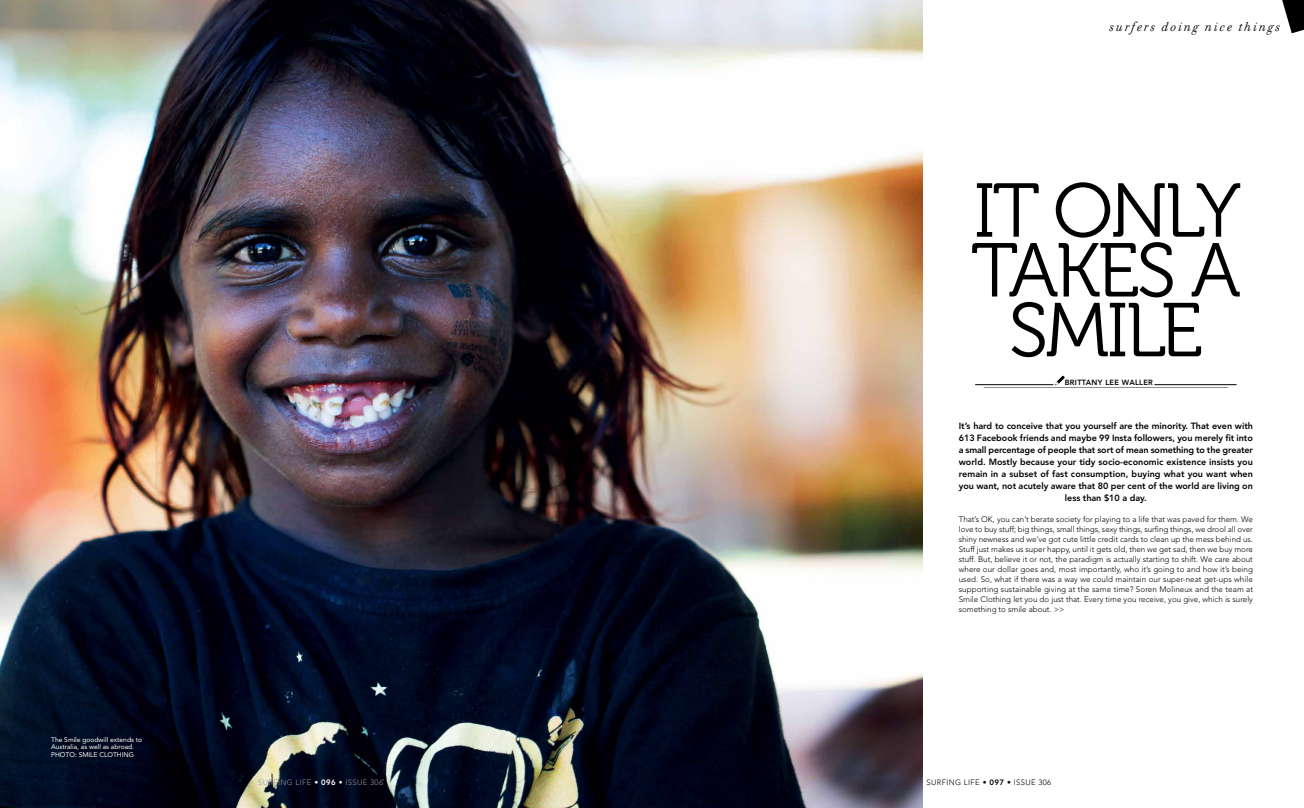
<style>
.page{position:relative;width:1304px;height:808px;background:#fff}
.page>*{position:absolute;margin:0;border:0;box-sizing:border-box;transform-origin:0 0}
.t1{font:76.1px/59.8px "Museo 300";letter-spacing:-.04em;color:#000;text-align:center}
.t2{font:italic 14px "Filosofia OT";color:#000}
.t3{font:800 9px/12px "Avenir LT Std";letter-spacing:-.005em;color:#000;text-align:center}
.t4{font:300 8px/10px "Avenir LT Std";color:#000;text-align:justify}
.t5{font:300 7.8px "Avenir LT Std";letter-spacing:.045em;color:#939598}
.t6{font:300 7.8px "Avenir LT Std";letter-spacing:.045em;color:#000}
.t7{font:800 7.5px "Avenir LT Std";letter-spacing:.04em;color:#000}
.t8{font:6.8px/7.5px "Avenir LT Std";letter-spacing:-.005em;color:#fff}
.s1{font-weight:800;color:#fff}
.s2{font-weight:800}
</style>
<div class="page">
<img style="left:0;top:0;width:923px;height:808px">
<svg style="left:1282px;top:0;width:22px;height:33px"></svg>
<hr style="left:975px;top:384px;width:78px;height:1px;background:#000">
<hr style="left:984px;top:387px;width:244px;height:1px;background:#000">
<hr style="left:1154px;top:384px;width:83px;height:1px;background:#000">
<svg style="left:1055px;top:376px;width:10px;height:9px"></svg>
<p class="t8" style="left:51px;top:735px;width:92px">The Smile goodwill extends to<br>Australia, as well as abroad.<br>PHOTO: SMILE CLOTHING</p>
<p class="t5" style="left:258px;top:778px;width:126px">SURFING LIFE <span class="s1">• 096 •</span> ISSUE 306</p>
<h2 class="t2" style="left:1109px;top:19px;width:175px">surfers doing nice things</h2>
<h1 class="t1" style="left:971px;top:182px;width:271px">IT ONLY<br>TAKES A<br>SMILE</h1>
<p class="t7" style="left:1065px;top:378px;width:90px">BRITTANY LEE WALLER</p>
<p class="t3" style="left:959px;top:420px;width:296px">It’s hard to conceive that you yourself are the minority. That even with 613 Facebook friends and maybe 99 Insta followers, you merely fit into a small percentage of people that sort of mean something to the greater world. Mostly because your tidy socio-economic existence insists you remain in a subset of fast consumption, buying what you want when you want, not acutely aware that 80 per cent of the world are living on less than $10 a day.</p>
<p class="t4" style="left:959px;top:514px;width:296px">That’s OK, you can’t berate society for playing to a life that was paved for them. We love to buy stuff; big things, small things, sexy things, surfing things, we drool all over shiny newness and we’ve got cute little credit cards to clean up the mess behind us.<br>Stuff just makes us super happy, until it gets old, then we get sad, then we buy more stuff. But, believe it or not, the paradigm is actually starting to shift. We care about where our dollar goes and, most importantly, who it’s going to and how it’s being used. So, what if there was a way we could maintain our super-neat get-ups while supporting sustainable giving at the same time? Soren Molineux and the team at Smile Clothing let you do just that. Every time you receive, you give, which is surely something to smile about. &gt;&gt;</p>
<p class="t6" style="left:926px;top:778px;width:126px">SURFING LIFE <span class="s2">• 097 •</span> ISSUE 306</p>
</div>
